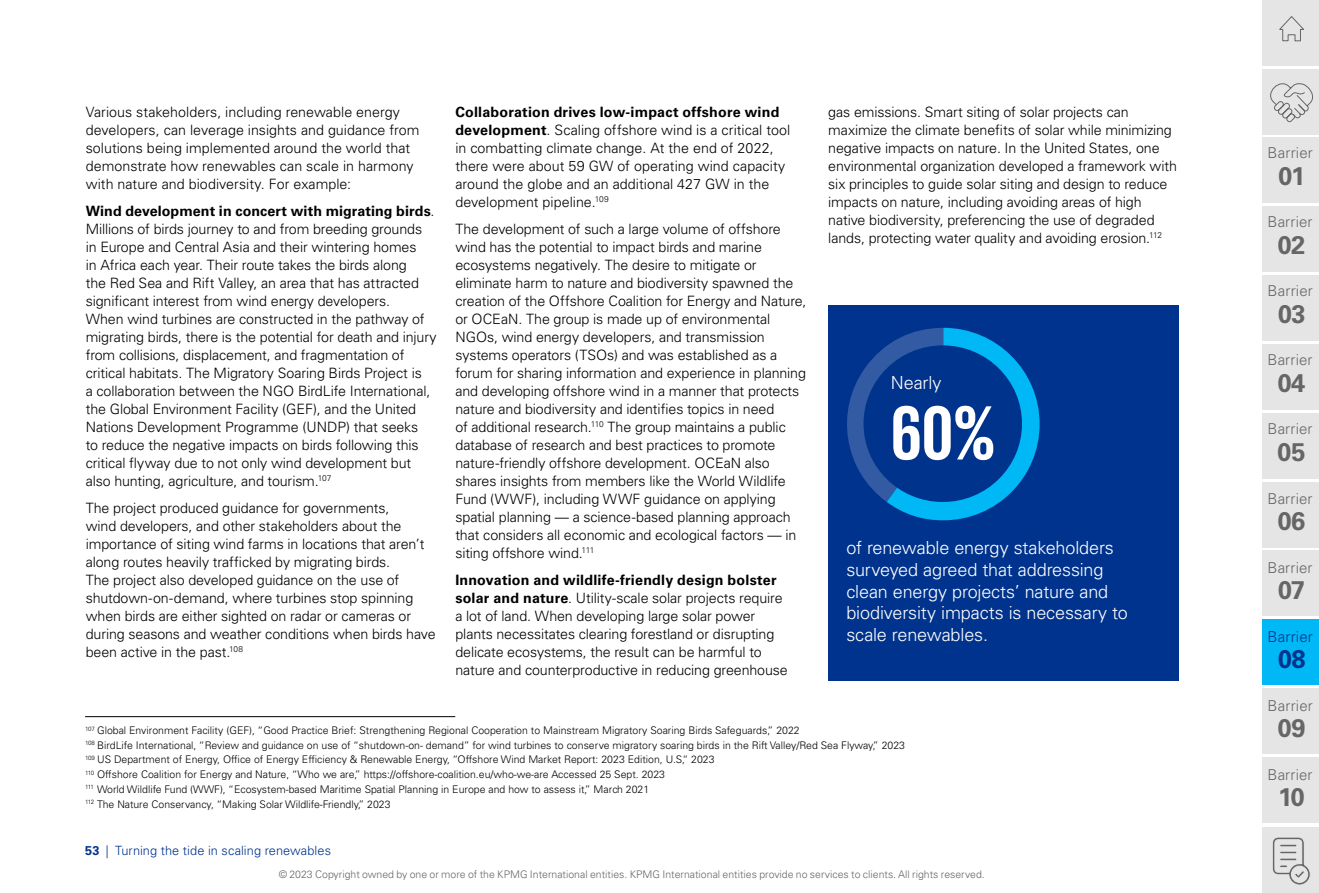
<style>
.page{position:relative;width:1319px;height:893px;background:#fff}
.page>*{position:absolute;margin:0;border:0;box-sizing:border-box;transform-origin:0 0}
.t1{font:700 78.45px "KPMG";color:#fff}
.t2{font:700 25.5px "Univers LT Std";letter-spacing:-.02em;color:#666}
.t3{font:700 25.5px "Univers LT Std";color:#00338d}
.t4{font:300 18px/21.6px "Univers LT Std";letter-spacing:-.01em;color:#fff}
.t5{font:300 15px "Univers LT Std";letter-spacing:.01em;color:#666}
.t6{font:300 15px "Univers LT Std";letter-spacing:.01em;color:#00338d}
.t7{font:300 14.25px/18px "Univers LT Std";letter-spacing:-.005em;color:#000}
.t8{font:300 12.75px "Univers LT Std";letter-spacing:.005em;color:#00338d}
.t9{font:300 10.5px/14.7px "Univers LT Std";color:#000}
.t10{font:300 10.5px "Univers LT Std";color:#666}
.s1{font-weight:700}
</style>
<div class="page">
<div style="left:828px;top:305px;width:350px;height:375px;background:#00338d"></div>
<svg style="left:847px;top:328px;width:192px;height:192px"></svg>
<div style="left:863px;top:345px;width:158px;height:157px;background:#00338c;border-radius:50%"></div>
<div style="left:1262px;top:69px;width:56px;height:66px;background:#e5e5e5"></div>
<svg style="left:1270px;top:83px;width:43px;height:40px"></svg>
<div style="left:1262px;top:827px;width:56px;height:66px;background:#e5e5e5"></div>
<svg style="left:1272px;top:837px;width:38px;height:48px"></svg>
<div style="left:1262px;top:137px;width:56px;height:66px;background:#e5e5e5"></div>
<div style="left:1262px;top:206px;width:56px;height:66px;background:#e5e5e5"></div>
<div style="left:1262px;top:275px;width:56px;height:65px;background:#e5e5e5"></div>
<div style="left:1262px;top:344px;width:56px;height:65px;background:#e5e5e5"></div>
<div style="left:1262px;top:413px;width:56px;height:65px;background:#e5e5e5"></div>
<div style="left:1262px;top:482px;width:56px;height:65px;background:#e5e5e5"></div>
<div style="left:1262px;top:551px;width:56px;height:65px;background:#e5e5e5"></div>
<div style="left:1262px;top:688px;width:56px;height:66px;background:#e5e5e5"></div>
<div style="left:1262px;top:757px;width:56px;height:66px;background:#e5e5e5"></div>
<div style="left:1262px;top:0;width:56px;height:66px;background:#e5e5e5"></div>
<svg style="left:1279px;top:16px;width:25px;height:26px"></svg>
<div style="left:1262px;top:620px;width:56px;height:65px;background:#00b8f5"></div>
<hr style="left:85px;top:716px;width:370px;height:1px;background:#000">
<p class="t7" style="left:86px;top:103px;width:335px">Various stakeholders, including renewable energy developers, can leverage insights and guidance from solutions being implemented around the world that demonstrate how renewables can scale in harmony with nature and biodiversity. For example:</p>
<p class="t7" style="left:86px;top:202px;width:352px"><span class="s1">Wind development in concert with migrating birds</span>.<br>Millions of birds journey to and from breeding grounds in Europe and Central Asia and their wintering homes<br>in Africa each year. Their route takes the birds along<br>the Red Sea and Rift Valley, an area that has attracted significant interest from wind energy developers.<br>When wind turbines are constructed in the pathway of migrating birds, there is the potential for death and injury from collisions, displacement, and fragmentation of critical habitats. The Migratory Soaring Birds Project is<br>a collaboration between the NGO BirdLife International, the Global Environment Facility (GEF), and the United Nations Development Programme (UNDP) that seeks<br>to reduce the negative impacts on birds following this critical flyway due to not only wind development but also hunting, agriculture, and tourism.<sup>107</sup></p>
<p class="t7" style="left:86px;top:499px;width:351px">The project produced guidance for governments,<br>wind developers, and other stakeholders about the importance of siting wind farms in locations that aren’t along routes heavily trafficked by migrating birds.<br>The project also developed guidance on the use of shutdown-on-demand, where turbines stop spinning when birds are either sighted on radar or cameras or during seasons and weather conditions when birds have been active in the past.<sup>108</sup></p>
<p class="t7" style="left:455px;top:103px;width:336px"><span class="s1">Collaboration drives low-impact offshore wind development</span>. Scaling offshore wind is a critical tool in combatting climate change. At the end of 2022, there were about 59 GW of operating wind capacity around the globe and an additional 427 GW in the development pipeline.<sup>109</sup></p>
<p class="t7" style="left:455px;top:220px;width:352px">The development of such a large volume of offshore wind has the potential to impact birds and marine ecosystems negatively. The desire to mitigate or eliminate harm to nature and biodiversity spawned the creation of the Offshore Coalition for Energy and Nature, or OCEaN. The group is made up of environmental NGOs, wind energy developers, and transmission systems operators (TSOs) and was established as a forum for sharing information and experience in planning and developing offshore wind in a manner that protects nature and biodiversity and identifies topics in need<br>of additional research.<sup>110</sup> The group maintains a public database of research and best practices to promote nature-friendly offshore development. OCEaN also shares insights from members like the World Wildlife Fund (WWF), including WWF guidance on applying spatial planning — a science-based planning approach that considers all economic and ecological factors — in siting offshore wind.<sup>111</sup></p>
<p class="t7" style="left:455px;top:571px;width:334px"><span class="s1">Innovation and wildlife-friendly design bolster solar and nature</span>. Utility-scale solar projects require a lot of land. When developing large solar power plants necessitates clearing forestland or disrupting delicate ecosystems, the result can be harmful to nature and counterproductive in reducing greenhouse</p>
<p class="t7" style="left:828px;top:103px;width:350px">gas emissions. Smart siting of solar projects can maximize the climate benefits of solar while minimizing negative impacts on nature. In the United States, one environmental organization developed a framework with six principles to guide solar siting and design to reduce impacts on nature, including avoiding areas of high native biodiversity, preferencing the use of degraded lands, protecting water quality and avoiding erosion.<sup>112</sup></p>
<p class="t4" style="left:890px;top:372px;width:52px">Nearly</p>
<h1 class="t1" style="left:891px;top:393px;width:106px">60%</h1>
<p class="t4" style="left:846px;top:537px;width:283px">of renewable energy stakeholders surveyed agreed that addressing clean energy projects’ nature and biodiversity impacts is necessary to scale renewables.</p>
<p class="t9" style="left:85px;top:723px;width:821px"><sup>107</sup> Global Environment Facility (GEF), “Good Practice Brief: Strengthening Regional Cooperation to Mainstream Migratory Soaring Birds Safeguards,” 2022<br><sup>108</sup> BirdLife International, “Review and guidance on use of “shutdown-on- demand” for wind turbines to conserve migratory soaring birds in the Rift Valley/Red Sea Flyway,” 2023<br><sup>109</sup> US Department of Energy, Office of Energy Efficiency &amp; Renewable Energy, “Offshore Wind Market Report: 2023 Edition, U.S,“ 2023<br><sup>110</sup> Offshore Coalition for Energy and Nature, “Who we are,” https://offshore-coalition.eu/who-we-are Accessed 25 Sept. 2023<br><sup>111</sup> World Wildlife Fund (WWF), “Ecosystem-based Maritime Spatial Planning in Europe and how to assess it,” March 2021<br><sup>112</sup> The Nature Conservancy, “Making Solar Wildlife-Friendly,” 2023</p>
<p class="t8" style="left:85px;top:842px;width:247px"><span class="s1">53</span> | Turning the tide in scaling renewables</p>
<p class="t10" style="left:279px;top:868px;width:707px">© 2023 Copyright owned by one or more of the KPMG International entities. KPMG International entities provide no services to clients. All rights reserved.</p>
<p class="t5" style="left:1267px;top:144px;width:47px">Barrier</p>
<h2 class="t2" style="left:1277px;top:161px;width:29px">01</h2>
<p class="t5" style="left:1267px;top:213px;width:47px">Barrier</p>
<h2 class="t2" style="left:1277px;top:230px;width:29px">02</h2>
<p class="t5" style="left:1267px;top:282px;width:47px">Barrier</p>
<h2 class="t2" style="left:1277px;top:299px;width:29px">03</h2>
<p class="t5" style="left:1267px;top:351px;width:47px">Barrier</p>
<h2 class="t2" style="left:1276px;top:368px;width:30px">04</h2>
<p class="t5" style="left:1267px;top:420px;width:47px">Barrier</p>
<h2 class="t2" style="left:1276px;top:437px;width:30px">05</h2>
<p class="t5" style="left:1267px;top:490px;width:47px">Barrier</p>
<h2 class="t2" style="left:1277px;top:506px;width:30px">06</h2>
<p class="t5" style="left:1267px;top:559px;width:47px">Barrier</p>
<h2 class="t2" style="left:1277px;top:575px;width:29px">07</h2>
<p class="t6" style="left:1267px;top:628px;width:47px">Barrier</p>
<h2 class="t3" style="left:1277px;top:644px;width:29px">08</h2>
<p class="t5" style="left:1267px;top:697px;width:47px">Barrier</p>
<h2 class="t2" style="left:1277px;top:713px;width:30px">09</h2>
<p class="t5" style="left:1267px;top:765px;width:47px">Barrier</p>
<h2 class="t2" style="left:1277px;top:782px;width:28px">10</h2>
</div>
